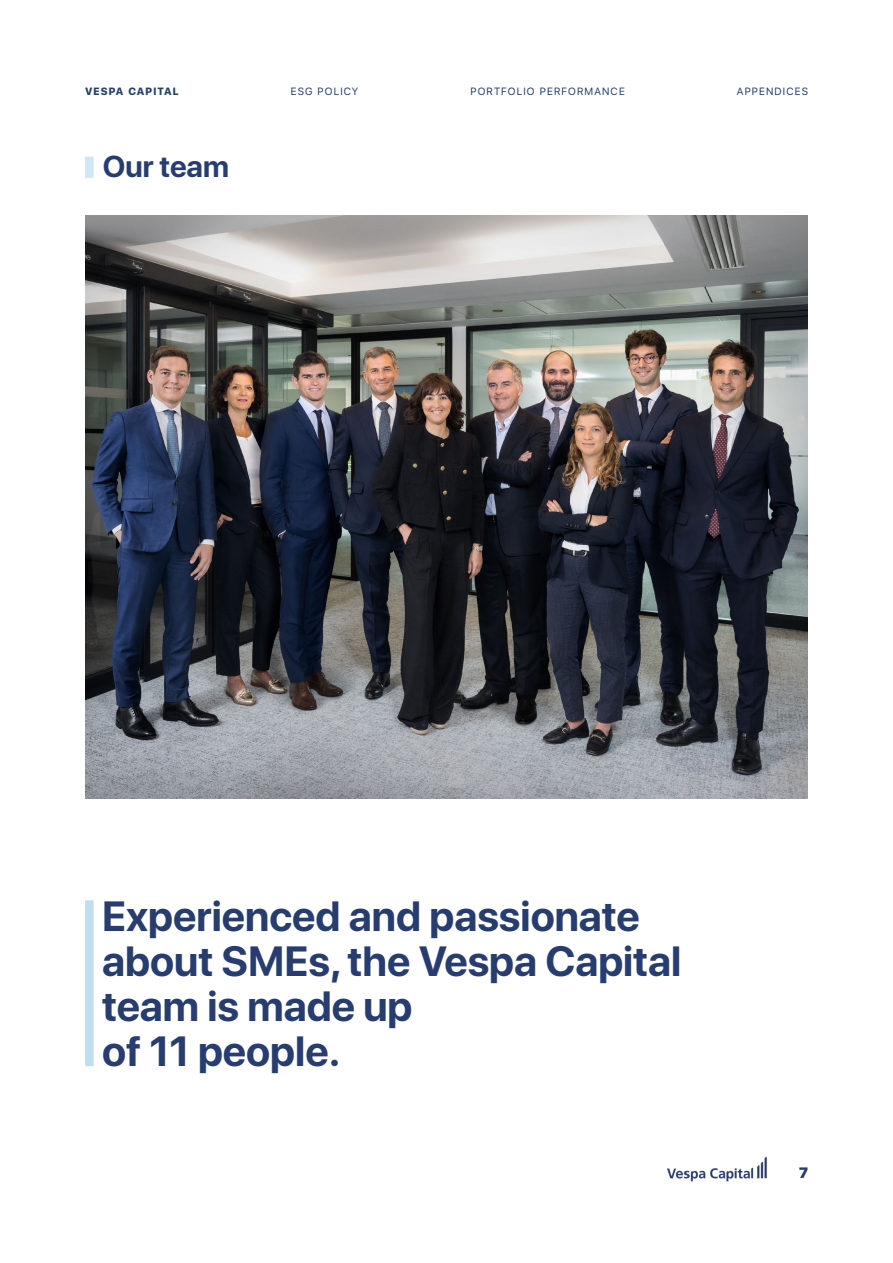
<style>
.page{position:relative;width:893px;height:1263px;background:#fff}
.page>*{position:absolute;margin:0;border:0;box-sizing:border-box;transform-origin:0 0}
.titre_A{font:700 42px "SF Pro Display";color:#273d6f}
.titre_B{font:700 30px "SF Pro Display";color:#273d6f}
.t1{font:900 15px "SF Pro Display";color:#273d6f}
.titre_C{font:10.5px "SF Pro Display";letter-spacing:.11em;color:#27426a}
.titre_C-2{font:800 10.5px "SF Pro Display";letter-spacing:.11em;color:#27426a}
.s1{color:#fff}
.s2{font-weight:700;color:#fff}
</style>
<div class="page">
<div style="left:85px;top:157px;width:9px;height:21px;background:#d0e6f5"></div>
<img style="left:668px;top:1157px;width:99px;height:24px">
<img style="left:85px;top:215px;width:723px;height:583px">
<div style="left:85px;top:900px;width:9px;height:166px;background:#c0def1"></div>
<p class="titre_C-2" style="left:85px;top:85px;width:95px">VESPA<span class="s1">.</span>CAPITAL</p>
<p class="titre_C" style="left:291px;top:83px;width:69px">ESG<span class="s1">.</span>POLICY</p>
<p class="titre_C" style="left:470px;top:83px;width:156px">PORTFOLIO<span class="s2">.</span>PERFORMANCE</p>
<p class="titre_C" style="left:737px;top:83px;width:73px">APPENDICES</p>
<p class="titre_B" style="left:103px;top:149px;width:128px">Our team</p>
<p class="titre_A" style="left:102px;top:892px;width:539px">Experienced and passionate</p>
<p class="titre_A" style="left:102px;top:937px;width:581px">about SMEs, the Vespa Capital</p>
<p class="titre_A" style="left:102px;top:982px;width:312px">team is made up</p>
<p class="titre_A" style="left:102px;top:1027px;width:240px">of 11 people.</p>
<p class="t1" style="left:799px;top:1164px;width:10px">7</p>
</div>
